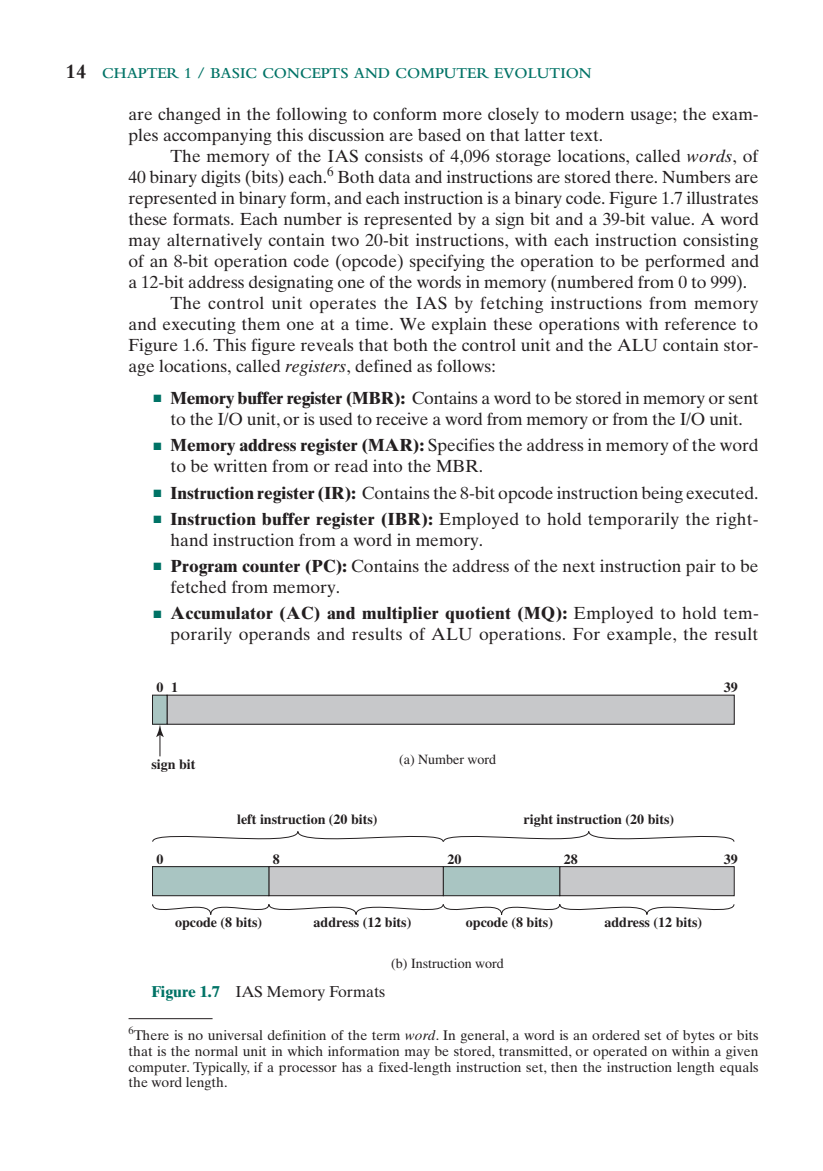
<style>
.page{position:relative;width:823px;height:1171px;background:#fff}
.page>*{position:absolute;margin:0;border:0;box-sizing:border-box;transform-origin:0 0}
.t1{font:17.5px/21px "Times Ten LT Std";color:#231f20}
.t2{font:600 15.75px "Bembo Std";color:#007366}
.t3{font:15.75px "Times Ten LT Std";color:#231f20}
.t4{font:14px/15.8px "Times Ten LT Std";color:#231f20;text-align:justify}
.t5{font:700 14px "Times LT Std";color:#231f20}
.t6{font:14px "Times LT Std";color:#231f20}
.s1{font-weight:700;font-size:21px;color:#231f20}
.s2{font-style:italic}
.s3{color:#007366}
.s4{font-weight:700}
.s5{font-weight:700;color:#007366}
</style>
<div class="page">
<hr style="left:129px;top:1018px;width:84px;height:1px;background:#231f20">
<div style="left:167px;top:695px;width:567px;height:29px;background:#c7c8ca"></div>
<div style="left:152px;top:695px;width:15px;height:29px;background:#a9c5c2"></div>
<div style="left:152px;top:694px;width:15px;height:30px;border:1px solid #231f20"></div>
<svg style="left:156px;top:724px;width:8px;height:32px"></svg>
<svg style="left:152px;top:831px;width:583px;height:84px"></svg>
<svg style="left:442px;top:897px;width:293px;height:18px"></svg>
<p class="t2" style="left:66px;top:65px;width:528px"><span class="s1">14</span> CHAPTER 1 / BASIC CONCEPTS AND COMPUTER EVOLUTION</p>
<p class="t1" style="left:129px;top:104px;width:632px">are changed in the following to conform more closely to modern usage; the exam-</p>
<p class="t1" style="left:129px;top:125px;width:476px">ples accompanying this discussion are based on that latter text.</p>
<p class="t1" style="left:171px;top:146px;width:589px">The memory of the IAS consists of 4,096 storage locations, called <span class="s2">words</span>, of</p>
<p class="t1" style="left:129px;top:167px;width:631px">40 binary digits (bits) each.<sup>6</sup> Both data and instructions are stored there. Numbers are</p>
<p class="t1" style="left:129px;top:188px;width:631px">represented in binary form, and each instruction is a binary code. Figure 1.7 illustrates</p>
<p class="t1" style="left:129px;top:209px;width:632px">these formats. Each number is represented by a sign bit and a 39-bit value. A word</p>
<p class="t1" style="left:129px;top:230px;width:631px">may alternatively contain two 20-bit instructions, with each instruction consisting</p>
<p class="t1" style="left:129px;top:251px;width:632px">of an 8-bit operation code (opcode) specifying the operation to be performed and</p>
<p class="t1" style="left:129px;top:272px;width:620px">a 12-bit address designating one of the words in memory (numbered from 0 to 999).</p>
<p class="t1" style="left:171px;top:293px;width:589px">The control unit operates the IAS by fetching instructions from memory</p>
<p class="t1" style="left:129px;top:314px;width:631px">and executing them one at a time. We explain these operations with reference to</p>
<p class="t1" style="left:129px;top:335px;width:631px">Figure 1.6. This figure reveals that both the control unit and the ALU contain stor-</p>
<p class="t1" style="left:129px;top:356px;width:369px">age locations, called <span class="s2">registers</span>, defined as follows:</p>
<p class="t1" style="left:153px;top:387px;width:607px;text-align:center"><span class="s3">■</span> <span class="s4">Memory buffer register (MBR):</span> Contains a word to be stored in memory or sent to the I/O unit, or is used to receive a word from memory or from the I/O unit.</p>
<p class="t1" style="left:171px;top:435px;width:589px;text-indent:-18px"><span class="s3">■</span> <span class="s4">Memory address register (MAR):</span> Specifies the address in memory of the word to be written from or read into the MBR.</p>
<p class="t1" style="left:153px;top:482px;width:607px"><span class="s3">■</span> <span class="s4">Instruction register (IR):</span> Contains the 8-bit opcode instruction being executed.</p>
<p class="t1" style="left:171px;top:508px;width:590px;text-indent:-18px"><span class="s3">■</span> <span class="s4">Instruction buffer register (IBR):</span> Employed to hold temporarily the right&shy;hand instruction from a word in memory.</p>
<p class="t1" style="left:171px;top:555px;width:589px;text-indent:-18px"><span class="s3">■</span> <span class="s4">Program counter (PC):</span> Contains the address of the next instruction pair to be fetched from memory.</p>
<p class="t1" style="left:153px;top:603px;width:607px;text-align:right"><span class="s3">■</span> <span class="s4">Accumulator (AC) and multiplier quotient (MQ):</span> Employed to hold tem&shy;porarily operands and results of ALU operations. For example, the result</p>
<p class="t5" style="left:171px;top:679px;width:8px">1</p>
<p class="t5" style="left:156px;top:679px;width:8px">0</p>
<p class="t5" style="left:724px;top:679px;width:15px">39</p>
<p class="t5" style="left:151px;top:755px;width:45px">sign bit</p>
<p class="t5" style="left:237px;top:810px;width:142px">left instruction (20 bits)</p>
<p class="t6" style="left:399px;top:751px;width:98px">(a) Number word</p>
<p class="t5" style="left:523px;top:810px;width:152px">right instruction (20 bits)</p>
<p class="t5" style="left:156px;top:851px;width:8px">0</p>
<p class="t5" style="left:273px;top:851px;width:8px">8</p>
<p class="t5" style="left:447px;top:851px;width:15px">20</p>
<p class="t5" style="left:564px;top:851px;width:15px">28</p>
<p class="t5" style="left:724px;top:851px;width:15px">39</p>
<p class="t5" style="left:175px;top:913px;width:89px">opcode (8 bits)</p>
<p class="t5" style="left:313px;top:913px;width:99px">address (12 bits)</p>
<p class="t5" style="left:466px;top:913px;width:89px">opcode (8 bits)</p>
<p class="t5" style="left:604px;top:913px;width:99px">address (12 bits)</p>
<p class="t6" style="left:391px;top:955px;width:114px">(b) Instruction word</p>
<p class="t3" style="left:151px;top:982px;width:236px"><span class="s5">Figure 1.7</span> IAS Memory Formats</p>
<p class="t4" style="left:129px;top:1027px;width:632px"><sup>6</sup>There is no universal definition of the term <span class="s2">word</span>. In general, a word is an ordered set of bytes or bits that is the normal unit in which information may be stored, transmitted, or operated on within a given computer. Typically, if a processor has a fixed-length instruction set, then the instruction length equals the word length.</p>
</div>
